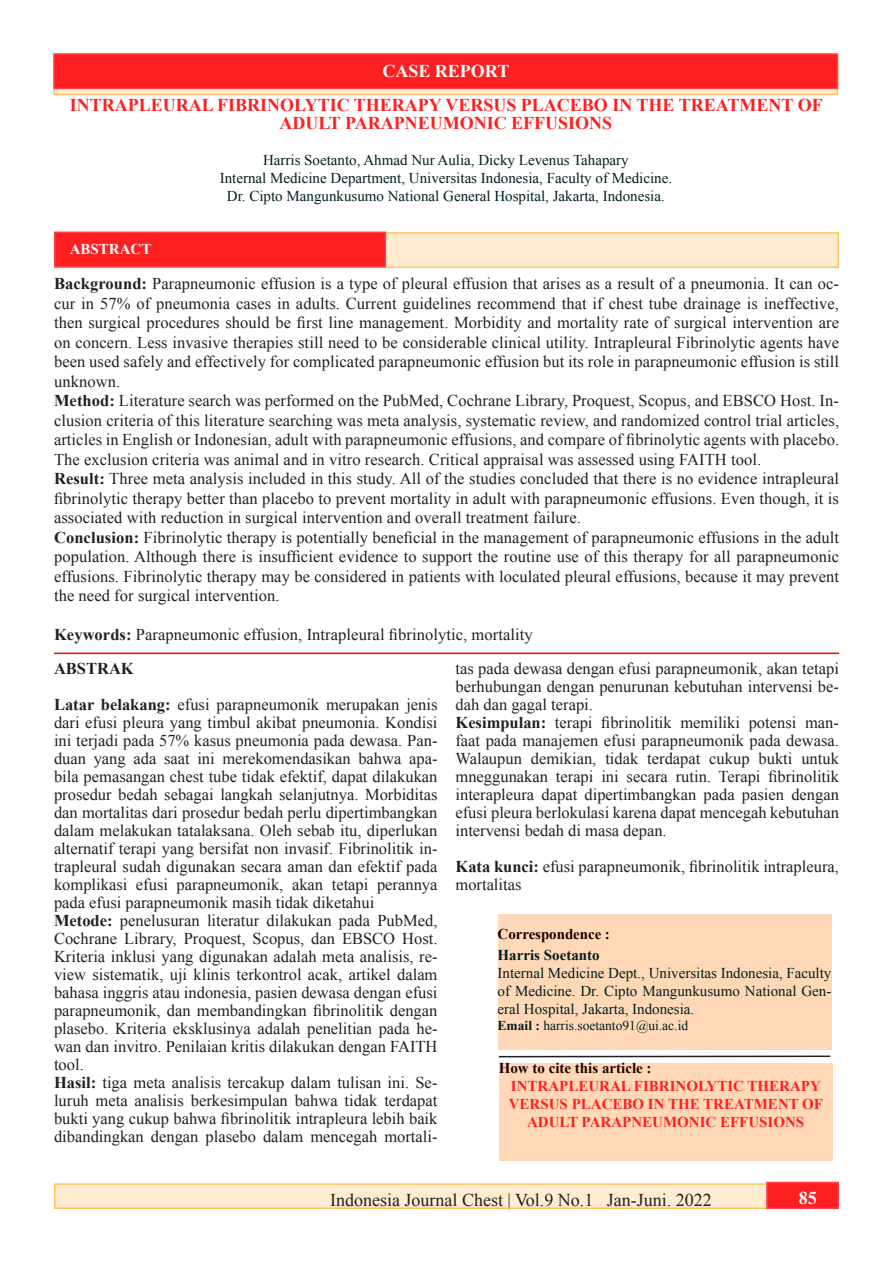
<style>
.page{position:relative;width:893px;height:1263px;background:#fff}
.page>*{position:absolute;margin:0;border:0;box-sizing:border-box;transform-origin:0 0}
.t1{font:700 18px/18px "Times New Roman";color:#ff1f20;text-align:center}
.t2{font:18px "Times New Roman";color:#231f20}
.t3{font:700 18px "Times New Roman";color:#fff}
.t4{font:16.5px/18px "Times New Roman";color:#231f20;text-align:justify}
.t5{font:700 16.5px "Times New Roman";color:#231f20}
.t6{font:15px/18px "Times New Roman";color:#001f20;text-align:justify}
.t7{font:700 15px/18px "Times New Roman";color:#ff1f20;text-align:center}
.t8{font:700 15px "Times New Roman";color:#230000}
.t9{font:700 15px "Times New Roman";color:#001f20}
.t10{font:700 15px "Times New Roman";color:#fff}
.t11{font:13.5px "Times New Roman";color:#001f20}
.s1{font-weight:700}
</style>
<div class="page">
<div style="left:55px;top:1184px;width:783px;height:24px;background:#ffecd1"></div>
<div style="left:54px;top:1183px;width:785px;height:26px;border:2px solid #ffc260"></div>
<div style="left:766px;top:1182px;width:73px;height:27px;background:#ff1f20;border:2px solid #ff4047"></div>
<svg style="left:53px;top:89px;width:785px;height:6px;background:#ffdcb3"></svg>
<div style="left:54px;top:54px;width:783px;height:34px;background:#ff1f20"></div>
<div style="left:53px;top:53px;width:785px;height:36px;border:2px solid #ff4047"></div>
<div style="left:54px;top:232px;width:785px;height:36px;background:#ffecd1;border:2px solid #ffc260"></div>
<div style="left:55px;top:232px;width:330px;height:35px;background:#ff1f20"></div>
<div style="left:54px;top:232px;width:332px;height:35px;border:2px solid #ff4047"></div>
<hr style="left:54px;top:653px;width:785px;height:1px;background:#f00">
<div style="left:498px;top:914px;width:333px;height:136px;background:#ffd8b7"></div>
<div style="left:499px;top:1063px;width:333px;height:97px;background:#ffd8b7"></div>
<hr style="left:499px;top:1055px;width:331px;height:2px;background:#231f20">
<p class="t3" style="left:382px;top:59px;width:128px">CASE REPORT</p>
<p class="t1" style="left:70px;top:96px;width:754px">INTRAPLEURAL FIBRINOLYTIC THERAPY VERSUS PLACEBO IN THE TREATMENT OF<br>ADULT PARAPNEUMONIC EFFUSIONS</p>
<p class="t6" style="left:263px;top:151px;width:367px">Harris Soetanto, Ahmad Nur Aulia, Dicky Levenus Tahapary</p>
<p class="t6" style="left:220px;top:169px;width:454px">Internal Medicine Department, Universitas Indonesia, Faculty of Medicine.</p>
<p class="t6" style="left:227px;top:187px;width:439px">Dr. Cipto Mangunkusumo National General Hospital, Jakarta, Indonesia.</p>
<p class="t10" style="left:70px;top:238px;width:83px">ABSTRACT</p>
<p class="t4" style="left:54px;top:274px;width:787px;line-height:19.5px"><span class="s1">Background:</span> Parapneumonic effusion is a type of pleural effusion that arises as a result of a pneumonia. It can oc&shy;cur in 57% of pneumonia cases in adults. Current guidelines recommend that if chest tube drainage is ineffective, then surgical procedures should be first line management. Morbidity and mortality rate of surgical intervention are on concern. Less invasive therapies still need to be considerable clinical utility. Intrapleural Fibrinolytic agents have been used safely and effectively for complicated parapneumonic effusion but its role in parapneumonic effusion is still unknown.</p>
<p class="t4" style="left:54px;top:391px;width:787px;line-height:19.5px"><span class="s1">Method:</span> Literature search was performed on the PubMed, Cochrane Library, Proquest, Scopus, and EBSCO Host. In&shy;clusion criteria of this literature searching was meta analysis, systematic review, and randomized control trial articles, articles in English or Indonesian, adult with parapneumonic effusions, and compare of fibrinolytic agents with placebo.<br>The exclusion criteria was animal and in vitro research. Critical appraisal was assessed using FAITH tool.</p>
<p class="t4" style="left:54px;top:469px;width:786px;line-height:19.5px"><span class="s1">Result:</span> Three meta analysis included in this study. All of the studies concluded that there is no evidence intrapleural fibrinolytic therapy better than placebo to prevent mortality in adult with parapneumonic effusions. Even though, it is associated with reduction in surgical intervention and overall treatment failure.</p>
<p class="t4" style="left:54px;top:527px;width:787px;line-height:19.5px"><span class="s1">Conclusion:</span> Fibrinolytic therapy is potentially beneficial in the management of parapneumonic effusions in the adult population. Although there is insufficient evidence to support the routine use of this therapy for all parapneumonic effusions. Fibrinolytic therapy may be considered in patients with loculated pleural effusions, because it may prevent the need for surgical intervention.</p>
<p class="t4" style="left:54px;top:626px;width:480px"><span class="s1">Keywords:</span> Parapneumonic effusion, Intrapleural fibrinolytic, mortality</p>
<p class="t5" style="left:54px;top:657px;width:81px">ABSTRAK</p>
<p class="t4" style="left:54px;top:695px;width:385px"><span class="s1">Latar belakang:</span> efusi parapneumonik merupakan jenis dari efusi pleura yang timbul akibat pneumonia. Kondisi ini terjadi pada 57% kasus pneumonia pada dewasa. Pan&shy;duan yang ada saat ini merekomendasikan bahwa apa&shy;bila pemasangan chest tube tidak efektif, dapat dilakukan prosedur bedah sebagai langkah selanjutnya. Morbiditas dan mortalitas dari prosedur bedah perlu dipertimbangkan dalam melakukan tatalaksana. Oleh sebab itu, diperlukan alternatif terapi yang bersifat non invasif. Fibrinolitik in&shy;trapleural sudah digunakan secara aman dan efektif pada komplikasi efusi parapneumonik, akan tetapi perannya pada efusi parapneumonik masih tidak diketahui</p>
<p class="t4" style="left:54px;top:911px;width:385px"><span class="s1">Metode:</span> penelusuran literatur dilakukan pada PubMed, Cochrane Library, Proquest, Scopus, dan EBSCO Host.<br>Kriteria inklusi yang digunakan adalah meta analisis, re&shy;view sistematik, uji klinis terkontrol acak, artikel dalam bahasa inggris atau indonesia, pasien dewasa dengan efusi parapneumonik, dan membandingkan fibrinolitik dengan plasebo. Kriteria eksklusinya adalah penelitian pada he&shy;wan dan invitro. Penilaian kritis dilakukan dengan FAITH tool.</p>
<p class="t4" style="left:54px;top:1073px;width:385px"><span class="s1">Hasil:</span> tiga meta analisis tercakup dalam tulisan ini. Se&shy;luruh meta analisis berkesimpulan bahwa tidak terdapat bukti yang cukup bahwa fibrinolitik intrapleura lebih baik dibandingkan dengan plasebo dalam mencegah mortali-</p>
<p class="t4" style="left:455px;top:659px;width:385px">tas pada dewasa dengan efusi parapneumonik, akan tetapi berhubungan dengan penurunan kebutuhan intervensi be&shy;dah dan gagal terapi.</p>
<p class="t4" style="left:455px;top:713px;width:385px"><span class="s1">Kesimpulan:</span> terapi fibrinolitik memiliki potensi man&shy;faat pada manajemen efusi parapneumonik pada dewasa.<br>Walaupun demikian, tidak terdapat cukup bukti untuk mneggunakan terapi ini secara rutin. Terapi fibrinolitik interapleura dapat dipertimbangkan pada pasien dengan efusi pleura berlokulasi karena dapat mencegah kebutuhan intervensi bedah di masa depan.</p>
<p class="t4" style="left:455px;top:857px;width:385px"><span class="s1">Kata kunci:</span> efusi parapneumonik, fibrinolitik intrapleura, mortalitas</p>
<p class="t8" style="left:498px;top:923px;width:114px">Correspondence :</p>
<p class="t9" style="left:498px;top:944px;width:104px">Harris Soetanto</p>
<p class="t6" style="left:498px;top:963px;width:335px">Internal Medicine Dept., Universitas Indonesia, Faculty of Medicine. Dr. Cipto Mangunkusumo National Gen&shy;eral Hospital, Jakarta, Indonesia.</p>
<p class="t11" style="left:498px;top:1016px;width:192px"><span class="s1">Email :</span> harris.soetanto91@ui.ac.id</p>
<p class="t8" style="left:499px;top:1058px;width:154px">How to cite this article :</p>
<p class="t7" style="left:509px;top:1077px;width:316px">INTRAPLEURAL FIBRINOLYTIC THERAPY<br>VERSUS PLACEBO IN THE TREATMENT OF<br>ADULT PARAPNEUMONIC EFFUSIONS</p>
<p class="t2" style="left:330px;top:1188px;width:383px">Indonesia Journal Chest | Vol.9 No.1 Jan-Juni. 2022</p>
<p class="t3" style="left:799px;top:1185px;width:19px">85</p>
<p class="t3" style="left:789px;top:1187px;width:19px">85</p>
</div>
